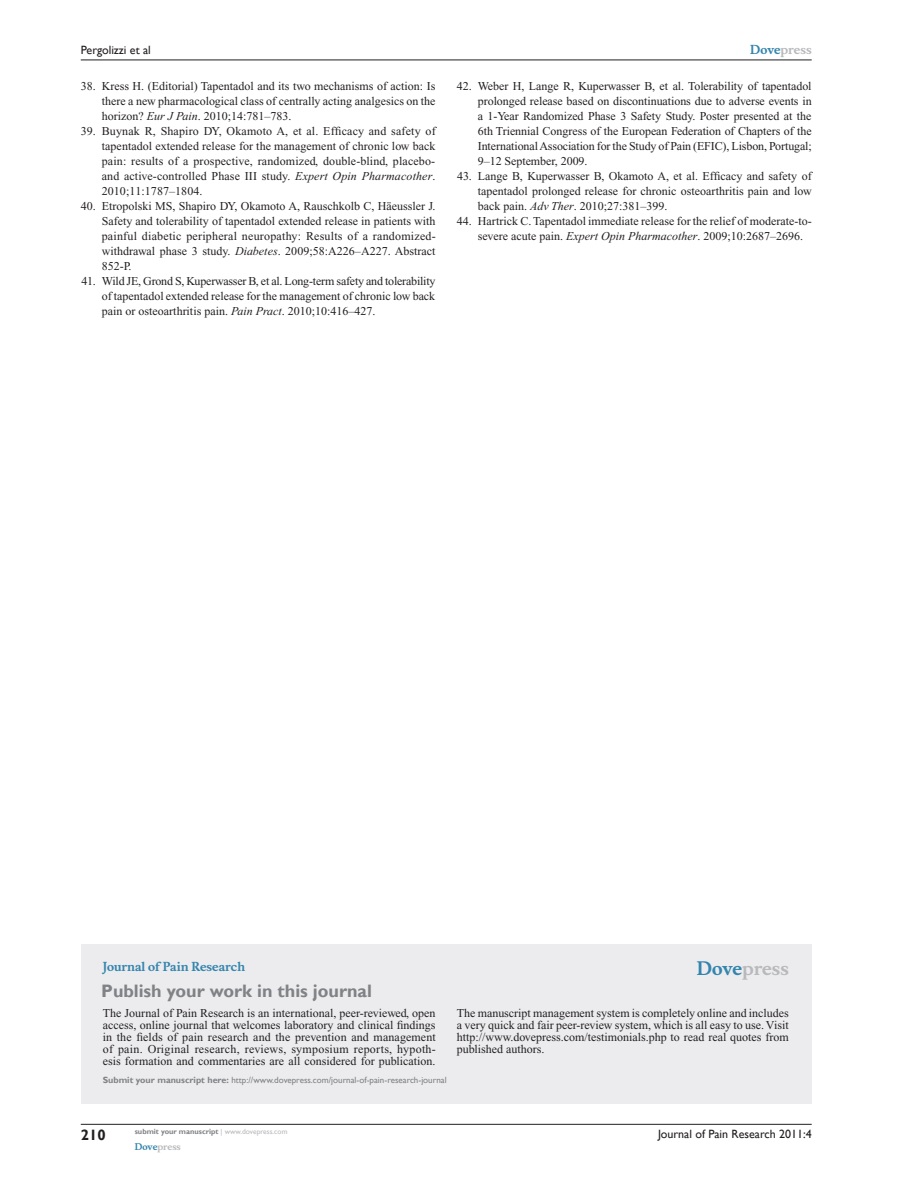
<style>
.page{position:relative;width:918px;height:1188px;background:#fff}
.page>*{position:absolute;margin:0;border:0;box-sizing:border-box;transform-origin:0 0}
.t1{font:700 18px "Gill Sans";color:#808285}
.t2{font:700 18px "Musee";color:#b8b9bc}
.t3{font:700 15px "Gill Sans";color:#231f20}
.t4{font:12px/15px "Times New Roman";color:#231f20;text-align:justify}
.t5{font:12px "Gill Sans";color:#231f20}
.t6{font:700 12px "Musee";color:#3485ae}
.t7{font:700 12px "Musee";color:#b8b9bc}
.t8{font:9px "Gill Sans";color:#808285}
.t9{font:700 9px "Musee";color:#b8b9bc}
.t10{font:700 7.5px "Gill Sans";color:#808285}
.s1{font-style:italic}
.s2{color:#3485ae}
.s3{font-weight:700}
.s4{font-weight:400;color:#b8b9bc}
</style>
<div class="page">
<div style="left:81px;top:944px;width:731px;height:159px;background:#ececee"></div>
<hr style="left:81px;top:1124px;width:731px;height:1px;background:#231f20">
<hr style="left:81px;top:60px;width:731px;height:1px;background:#231f20">
<p class="t5" style="left:81px;top:43px;width:72px">Pergolizzi et al</p>
<p class="t4" style="left:102px;top:79px;width:335px;text-indent:-21px">38. Kress H. (Editorial) Tapentadol and its two mechanisms of action: Is there a new pharmacological class of centrally acting analgesics on the horizon? <span class="s1">Eur J Pain</span>. 2010;14:781–783.</p>
<p class="t4" style="left:102px;top:124px;width:335px;text-indent:-21px">39. Buynak R, Shapiro DY, Okamoto A, et al. Efficacy and safety of tapentadol extended release for the management of chronic low back pain: results of a prospective, randomized, double-blind, placebo&shy;and active-controlled Phase III study. <span class="s1">Expert Opin Pharmacother</span>.<br>2010;11:1787–1804.</p>
<p class="t4" style="left:102px;top:199px;width:336px;text-indent:-21px">40. Etropolski MS, Shapiro DY, Okamoto A, Rauschkolb C, Häeussler J.<br>Safety and tolerability of tapentadol extended release in patients with painful diabetic peripheral neuropathy: Results of a randomized&shy;withdrawal phase 3 study. <span class="s1">Diabetes</span>. 2009;58:A226–A227. Abstract 852-P.</p>
<p class="t4" style="left:102px;top:274px;width:335px;text-indent:-20px">41. Wild JE, Grond S, Kuperwasser B, et al. Long-term safety and tolerability of tapentadol extended release for the management of chronic low back pain or osteoarthritis pain. <span class="s1">Pain Pract</span>. 2010;10:416–427.</p>
<p class="t7" style="left:750px;top:43px;width:63px"><span class="s2">Dove</span>press</p>
<p class="t4" style="left:478px;top:79px;width:335px;text-indent:-21px">42. Weber H, Lange R, Kuperwasser B, et al. Tolerability of tapentadol prolonged release based on discontinuations due to adverse events in a 1-Year Randomized Phase 3 Safety Study. Poster presented at the 6th Triennial Congress of the European Federation of Chapters of the International Association for the Study of Pain (EFIC), Lisbon, Portugal; 9–12 September, 2009.</p>
<p class="t4" style="left:478px;top:169px;width:335px;text-indent:-21px">43. Lange B, Kuperwasser B, Okamoto A, et al. Efficacy and safety of tapentadol prolonged release for chronic osteoarthritis pain and low back pain. <span class="s1">Adv Ther</span>. 2010;27:381–399.</p>
<p class="t4" style="left:478px;top:214px;width:335px;text-indent:-21px">44. Hartrick C. Tapentadol immediate release for the relief of moderate-to&shy;severe acute pain. <span class="s1">Expert Opin Pharmacother</span>. 2009;10:2687–2696.</p>
<p class="t6" style="left:103px;top:959px;width:144px">Journal of Pain Research</p>
<h1 class="t1" style="left:101px;top:980px;width:272px">Publish your work in this journal</h1>
<h1 class="t2" style="left:697px;top:958px;width:94px"><span class="s2">Dove</span>press</h1>
<p class="t4" style="left:103px;top:1007px;width:335px;line-height:12px">The Journal of Pain Research is an international, peer-reviewed, open access, online journal that welcomes laboratory and clinical findings in the fields of pain research and the prevention and management of pain. Original research, reviews, symposium reports, hypoth&shy;esis formation and commentaries are all considered for publication.</p>
<p class="t4" style="left:457px;top:1007px;width:333px;line-height:12px">The manuscript management system is completely online and includes a very quick and fair peer-review system, which is all easy to use. Visit http://www.dovepress.com/testimonials.php to read real quotes from published authors.</p>
<p class="t8" style="left:103px;top:1075px;width:345px"><span class="s3">Submit your manuscript here:</span> http://www.dovepress.com/journal-of-pain-research-journal</p>
<p class="t3" style="left:81px;top:1126px;width:26px">210</p>
<p class="t10" style="left:135px;top:1127px;width:154px">submit your manuscript <span class="s4">| www.dovepress.com</span></p>
<p class="t9" style="left:135px;top:1141px;width:48px"><span class="s2">Dove</span>press</p>
<p class="t5" style="left:658px;top:1127px;width:155px">Journal of Pain Research 2011:4</p>
</div>
